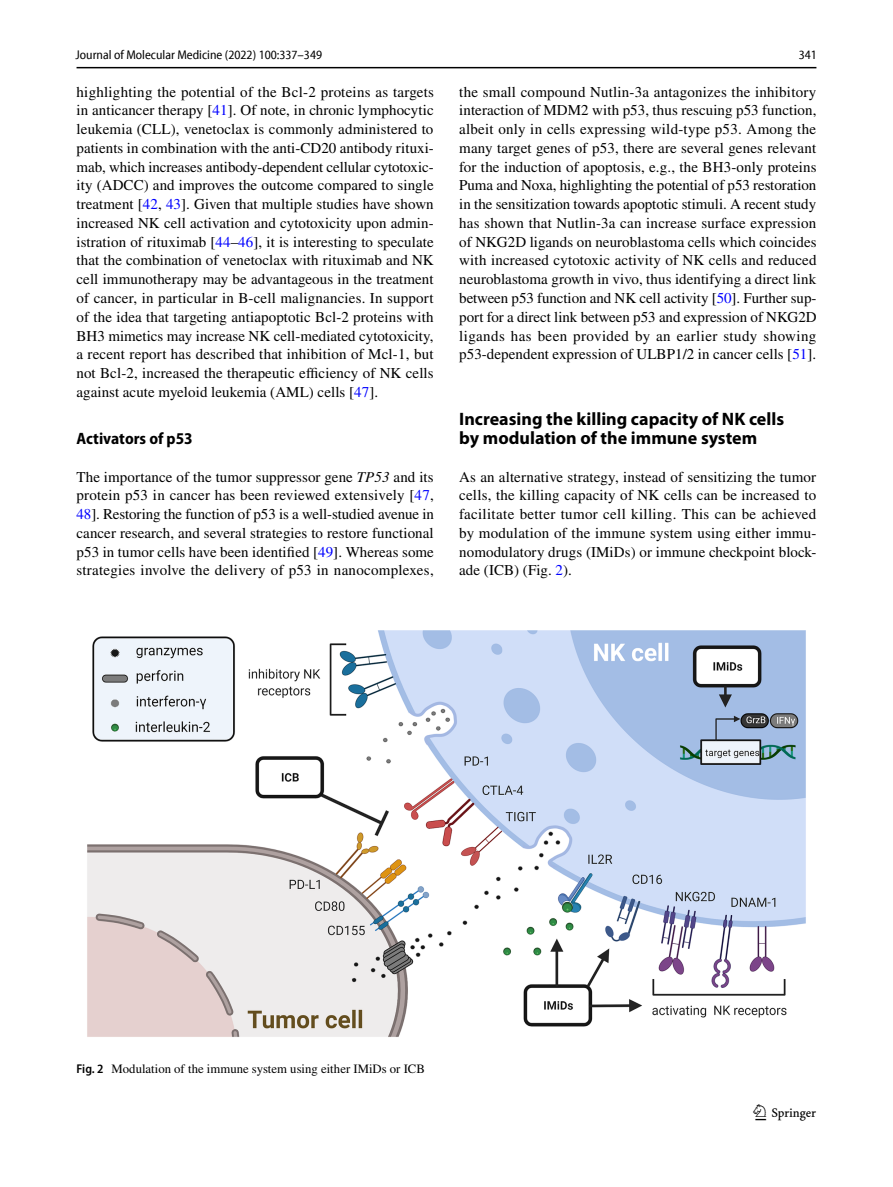
<style>
.page{position:relative;width:893px;height:1187px;background:#fff}
.page>*{position:absolute;margin:0;border:0;box-sizing:border-box;transform-origin:0 0}
.t1{font:22.5px "Springnew Regular 3";color:#000}
.t2{font:700 18px/18.8px "Myriad Pro";color:#000}
.t3{font:700 semi-condensed 16.5px "Myriad Pro";color:#000}
.t4{font:15px/18.8px "STIX";letter-spacing:.005em;color:#000;text-align:justify}
.t5{font:12.75px "STIX";color:#000}
.t6{font:semi-condensed 12.75px "Myriad Pro Unic";color:#000}
.s1{color:#00f}
.s2{font-style:italic}
.s3{font-family:"Myriad Pro";font-weight:600;font-stretch:semi-condensed}
</style>
<div class="page">
<hr style="left:77px;top:67px;width:739px;height:1px;background:#000">
<img style="left:87px;top:630px;width:719px;height:407px">
<p class="t6" style="left:76px;top:50px;width:248px">Journal of Molecular Medicine (2022) 100:337–349</p>
<p class="t6" style="left:799px;top:50px;width:20px">341</p>
<p class="t4" style="left:77px;top:83px;width:359px">highlighting the potential of the Bcl-2 proteins as targets in anticancer therapy [<span class="s1">41</span>]. Of note, in chronic lymphocytic leukemia (CLL), venetoclax is commonly administered to patients in combination with the anti-CD20 antibody rituxi&shy;mab, which increases antibody-dependent cellular cytotoxic&shy;ity (ADCC) and improves the outcome compared to single treatment [<span class="s1">42</span>, <span class="s1">43</span>]. Given that multiple studies have shown increased NK cell activation and cytotoxicity upon admin&shy;istration of rituximab [<span class="s1">44</span>–<span class="s1">46</span>], it is interesting to speculate that the combination of venetoclax with rituximab and NK cell immunotherapy may be advantageous in the treatment of cancer, in particular in B-cell malignancies. In support of the idea that targeting antiapoptotic Bcl-2 proteins with BH3 mimetics may increase NK cell-mediated cytotoxicity, a recent report has described that inhibition of Mcl-1, but not Bcl-2, increased the therapeutic efficiency of NK cells against acute myeloid leukemia (AML) cells [<span class="s1">47</span>].</p>
<p class="t3" style="left:77px;top:429px;width:118px">Activators of p53</p>
<p class="t4" style="left:77px;top:468px;width:359px">The importance of the tumor suppressor gene <span class="s2">TP53</span> and its protein p53 in cancer has been reviewed extensively [<span class="s1">47</span>, <span class="s1">48</span>]. Restoring the function of p53 is a well-studied avenue in cancer research, and several strategies to restore functional p53 in tumor cells have been identified [<span class="s1">49</span>]. Whereas some strategies involve the delivery of p53 in nanocomplexes,</p>
<p class="t4" style="left:459px;top:83px;width:359px">the small compound Nutlin-3a antagonizes the inhibitory interaction of MDM2 with p53, thus rescuing p53 function, albeit only in cells expressing wild-type p53. Among the many target genes of p53, there are several genes relevant for the induction of apoptosis, e.g., the BH3-only proteins Puma and Noxa, highlighting the potential of p53 restoration in the sensitization towards apoptotic stimuli. A recent study has shown that Nutlin-3a can increase surface expression of NKG2D ligands on neuroblastoma cells which coincides with increased cytotoxic activity of NK cells and reduced neuroblastoma growth in vivo, thus identifying a direct link between p53 function and NK cell activity [<span class="s1">50</span>]. Further sup&shy;port for a direct link between p53 and expression of NKG2D ligands has been provided by an earlier study showing p53-dependent expression of ULBP1/2 in cancer cells [<span class="s1">51</span>].</p>
<p class="t2" style="left:459px;top:409px;width:326px">Increasing the killing capacity of NK cells by modulation of the immune system</p>
<p class="t4" style="left:459px;top:468px;width:359px">As an alternative strategy, instead of sensitizing the tumor cells, the killing capacity of NK cells can be increased to facilitate better tumor cell killing. This can be achieved by modulation of the immune system using either immu&shy;nomodulatory drugs (IMiDs) or immune checkpoint block&shy;ade (ICB) (Fig. <span class="s1">2</span>).</p>
<p class="t5" style="left:77px;top:1060px;width:350px"><span class="s3">Fig. 2</span> Modulation of the immune system using either IMiDs or ICB</p>
<h1 class="t1" style="left:755px;top:1104px;width:62px">1 3</h1>
</div>
